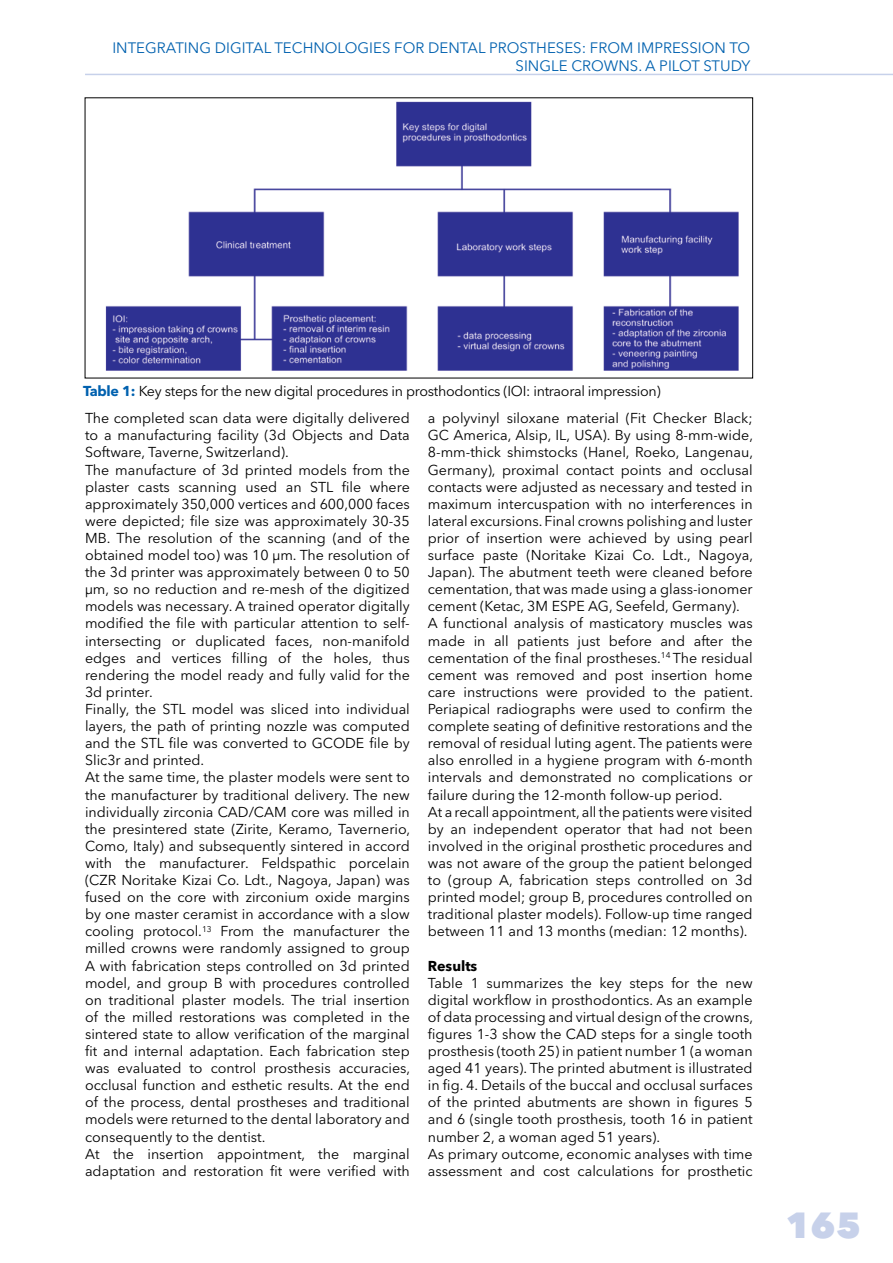
<style>
.page{position:relative;width:893px;height:1263px;background:#fff}
.page>*{position:absolute;margin:0;border:0;box-sizing:border-box;transform-origin:0 0}
.t1{font:800 36px "Avenir Next LT Pro";color:#c7d1ea}
.t2{font:15px/18px "Avenir Next LT Pro";color:#0061af;text-align:right}
.t3{font:14.25px/17.1px "Avenir Next LT Pro";color:#000}
.t4{font:14.25px/27.6px "Avenir Next LT Pro";letter-spacing:-.02em;color:#000}
.t5{font:700 14.25px "Avenir Next LT Pro";color:#000}
.s1{font-weight:700;color:#0061af}
</style>
<div class="page">
<hr style="left:85px;top:74px;width:808px;height:1px;background:#c7d1ea">
<img style="left:105px;top:101px;width:634px;height:270px">
<p class="t2" style="left:112px;top:39px;width:640px">INTEGRATING DIGITAL TECHNOLOGIES FOR DENTAL PROSTHESES: FROM IMPRESSION TO<br>SINGLE CROWNS. A PILOT STUDY</p>
<p class="t4" style="left:83px;top:377px;width:579px"><span class="s1">Table 1:</span> Key steps for the new digital procedures in prosthodontics (IOI: intraoral impression)<br>The completed scan data were digitally delivered</p>
<p class="t3" style="left:85px;top:427px;width:327px">to a manufacturing facility (3d Objects and Data Software, Taverne, Switzerland).<br>The manufacture of 3d printed models from the plaster casts scanning used an STL file where approximately 350,000 vertices and 600,000 faces were depicted; file size was approximately 30-35<br>MB. The resolution of the scanning (and of the obtained model too) was 10 μm. The resolution of the 3d printer was approximately between 0 to 50 μm, so no reduction and re-mesh of the digitized models was necessary. A trained operator digitally modified the file with particular attention to self&shy;intersecting or duplicated faces, non-manifold edges and vertices filling of the holes, thus rendering the model ready and fully valid for the 3d printer.<br>Finally, the STL model was sliced into individual layers, the path of printing nozzle was computed and the STL file was converted to GCODE file by Slic3r and printed.<br>At the same time, the plaster models were sent to the manufacturer by traditional delivery. The new individually zirconia CAD/CAM core was milled in the presintered state (Zirite, Keramo, Tavernerio, Como, Italy) and subsequently sintered in accord with the manufacturer. Feldspathic porcelain (CZR Noritake Kizai Co. Ldt., Nagoya, Japan) was fused on the core with zirconium oxide margins by one master ceramist in accordance with a slow cooling protocol.<sup>13</sup> From the manufacturer the milled crowns were randomly assigned to group A with fabrication steps controlled on 3d printed model, and group B with procedures controlled on traditional plaster models. The trial insertion of the milled restorations was completed in the sintered state to allow verification of the marginal fit and internal adaptation. Each fabrication step was evaluated to control prosthesis accuracies, occlusal function and esthetic results. At the end of the process, dental prostheses and traditional models were returned to the dental laboratory and consequently to the dentist.<br>At the insertion appointment, the marginal adaptation and restoration fit were verified with</p>
<p class="t3" style="left:428px;top:410px;width:327px">a polyvinyl siloxane material (Fit Checker Black; GC America, Alsip, IL, USA). By using 8-mm-wide, 8-mm-thick shimstocks (Hanel, Roeko, Langenau, Germany), proximal contact points and occlusal contacts were adjusted as necessary and tested in maximum intercuspation with no interferences in lateral excursions. Final crowns polishing and luster prior of insertion were achieved by using pearl surface paste (Noritake Kizai Co. Ldt., Nagoya, Japan). The abutment teeth were cleaned before cementation, that was made using a glass-ionomer cement (Ketac, 3M ESPE AG, Seefeld, Germany).<br>A functional analysis of masticatory muscles was made in all patients just before and after the cementation of the final prostheses.<sup>14</sup> The residual cement was removed and post insertion home care instructions were provided to the patient.<br>Periapical radiographs were used to confirm the complete seating of definitive restorations and the removal of residual luting agent. The patients were also enrolled in a hygiene program with 6-month intervals and demonstrated no complications or failure during the 12-month follow-up period.<br>At a recall appointment, all the patients were visited by an independent operator that had not been involved in the original prosthetic procedures and was not aware of the group the patient belonged to (group A, fabrication steps controlled on 3d printed model; group B, procedures controlled on traditional plaster models). Follow-up time ranged between 11 and 13 months (median: 12 months).</p>
<p class="t5" style="left:428px;top:957px;width:51px">Results</p>
<p class="t3" style="left:428px;top:974px;width:327px">Table 1 summarizes the key steps for the new digital workflow in prosthodontics. As an example of data processing and virtual design of the crowns, figures 1-3 show the CAD steps for a single tooth prosthesis (tooth 25) in patient number 1 (a woman aged 41 years). The printed abutment is illustrated in fig. 4. Details of the buccal and occlusal surfaces of the printed abutments are shown in figures 5 and 6 (single tooth prosthesis, tooth 16 in patient number 2, a woman aged 51 years).<br>As primary outcome, economic analyses with time assessment and cost calculations for prosthetic</p>
<h1 class="t1" style="left:785px;top:1203px;width:77px">165</h1>
</div>
